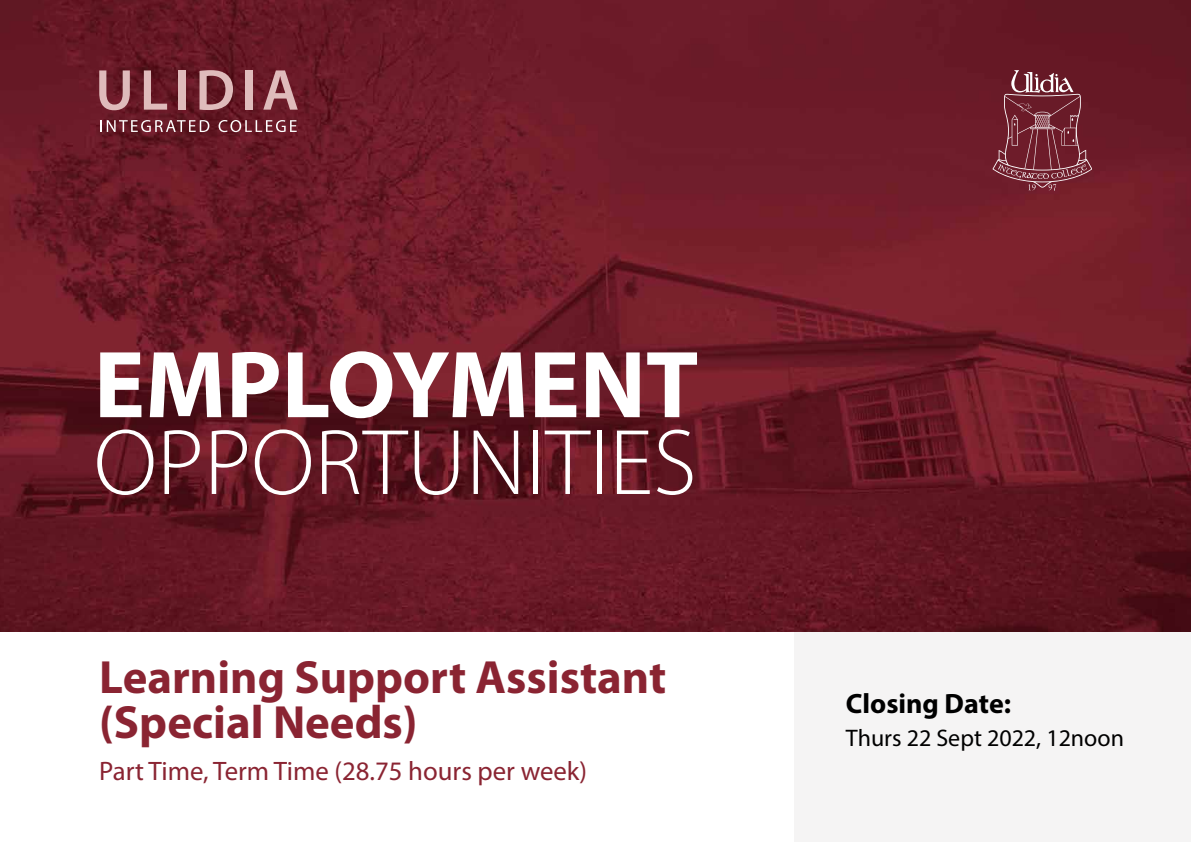
<style>
.page{position:relative;width:1191px;height:842px;background:#fff}
.page>*{position:absolute;margin:0;border:0;box-sizing:border-box;transform-origin:0 0}
.t1{font:700 96px "Myriad Pro";color:#fff}
.t2{font:300 94px "Myriad Pro";color:#fff}
.t3{font:700 46.8px/45.2px "Myriad Pro";color:#8a2432}
.t4{font:700 28px "Myriad Pro";color:#000}
.t5{font:26.8px "Myriad Pro";color:#8a2432}
.t6{font:24px "Myriad Pro";color:#000}
</style>
<div class="page">
<div style="left:794px;top:631px;width:397px;height:211px;background:#f5f4f4"></div>
<img style="left:0;top:0;width:1191px;height:631px">
<svg style="left:99px;top:70px;width:31px;height:40px"></svg>
<svg style="left:144px;top:70px;width:23px;height:40px"></svg>
<div style="left:178px;top:70px;width:7px;height:40px;background:#dfbbbb"></div>
<svg style="left:199px;top:70px;width:34px;height:40px"></svg>
<div style="left:245px;top:70px;width:7px;height:40px;background:#dfbbbb"></div>
<svg style="left:263px;top:70px;width:35px;height:40px"></svg>
<svg style="left:100px;top:120px;width:109px;height:12px"></svg>
<svg style="left:218px;top:120px;width:79px;height:12px"></svg>
<svg style="left:992px;top:70px;width:99px;height:120px;background:#7d3642"></svg>
<h1 class="t1" style="left:94px;top:322px;width:606px">EMPLOYMENT</h1>
<h2 class="t2" style="left:94px;top:406px;width:604px">OPPORTUNITIES</h2>
<p class="t3" style="left:99px;top:653px;width:568px">Learning Support Assistant (Special Needs)</p>
<p class="t5" style="left:99px;top:754px;width:489px">Part Time, Term Time (28.75 hours per week)</p>
<p class="t4" style="left:845px;top:685px;width:167px">Closing Date:</p>
<p class="t6" style="left:845px;top:723px;width:280px">Thurs 22 Sept 2022, 12noon</p>
</div>
